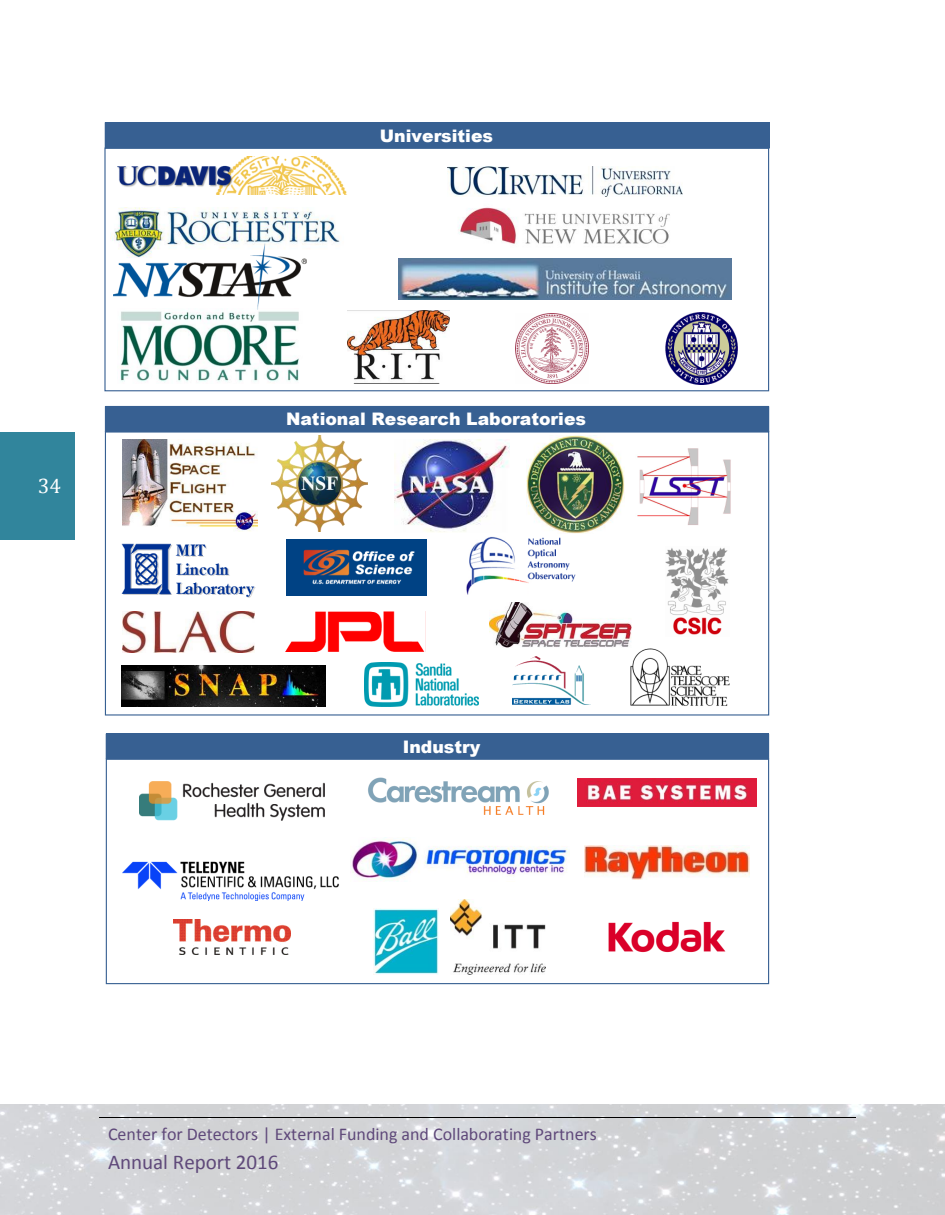
<style>
.page{position:relative;width:945px;height:1215px;background:#fff}
.page>*{position:absolute;margin:0;border:0;box-sizing:border-box;transform-origin:0 0}
.t1{font:21px "Calibri";color:#5f497a}
.t2{font:21px "Cambria";color:#fff}
.t3{font:18px "Calibri";color:#5f497a}
.t4{font:900 17.25px "Arial";color:#fff}
</style>
<div class="page">
<img style="left:0;top:1104px;width:945px;height:110px">
<hr style="left:99px;top:1117px;width:757px;height:1px;background:#000">
<div style="left:0;top:432px;width:74px;height:108px;background:#31859c"></div>
<div style="left:105px;top:123px;width:664px;height:25px;background:#376092"></div>
<div style="left:105px;top:122px;width:665px;height:27px;border:1px solid #376092"></div>
<img style="left:398px;top:258px;width:334px;height:41px">
<img style="left:111px;top:207px;width:229px;height:38px">
<img style="left:117px;top:157px;width:230px;height:38px">
<img style="left:458px;top:196px;width:212px;height:48px">
<img style="left:515px;top:313px;width:74px;height:70px">
<img style="left:665px;top:312px;width:72px;height:72px">
<img style="left:120px;top:311px;width:179px;height:71px">
<img style="left:347px;top:310px;width:103px;height:74px">
<img style="left:447px;top:166px;width:236px;height:30px">
<img style="left:113px;top:243px;width:193px;height:67px">
<div style="left:105px;top:406px;width:664px;height:26px;background:#376092"></div>
<img style="left:271px;top:436px;width:96px;height:96px">
<img style="left:123px;top:439px;width:135px;height:93px">
<img style="left:395px;top:439px;width:114px;height:93px">
<img style="left:122px;top:611px;width:133px;height:42px">
<img style="left:121px;top:543px;width:135px;height:55px">
<img style="left:286px;top:611px;width:139px;height:41px">
<img style="left:287px;top:540px;width:140px;height:55px">
<img style="left:630px;top:648px;width:100px;height:58px">
<img style="left:513px;top:656px;width:72px;height:48px">
<img style="left:526px;top:436px;width:98px;height:97px">
<img style="left:365px;top:662px;width:113px;height:44px">
<img style="left:490px;top:602px;width:141px;height:45px">
<img style="left:466px;top:536px;width:110px;height:59px">
<img style="left:637px;top:448px;width:94px;height:77px">
<img style="left:666px;top:547px;width:63px;height:88px">
<img style="left:122px;top:665px;width:204px;height:41px">
<div style="left:106px;top:734px;width:663px;height:25px;background:#376092"></div>
<div style="left:106px;top:733px;width:663px;height:27px;border:1px solid #376092"></div>
<img style="left:578px;top:778px;width:178px;height:28px">
<img style="left:584px;top:846px;width:165px;height:34px">
<img style="left:123px;top:861px;width:216px;height:39px">
<img style="left:608px;top:921px;width:118px;height:32px">
<img style="left:451px;top:900px;width:95px;height:74px">
<img style="left:373px;top:909px;width:66px;height:65px">
<img style="left:350px;top:838px;width:218px;height:42px">
<img style="left:174px;top:920px;width:116px;height:35px">
<img style="left:368px;top:777px;width:181px;height:38px">
<img style="left:140px;top:781px;width:184px;height:40px">
<p class="t2" style="left:38px;top:474px;width:25px">34</p>
<p class="t4" style="left:380px;top:123px;width:115px">Universities</p>
<p class="t4" style="left:286px;top:406px;width:302px">National Research Laboratories</p>
<p class="t4" style="left:403px;top:734px;width:79px">Industry</p>
<p class="t3" style="left:108px;top:1127px;width:490px">Center for Detectors | External Funding and Collaborating Partners</p>
<p class="t1" style="left:108px;top:1154px;width:172px">Annual Report 2016</p>
</div>
